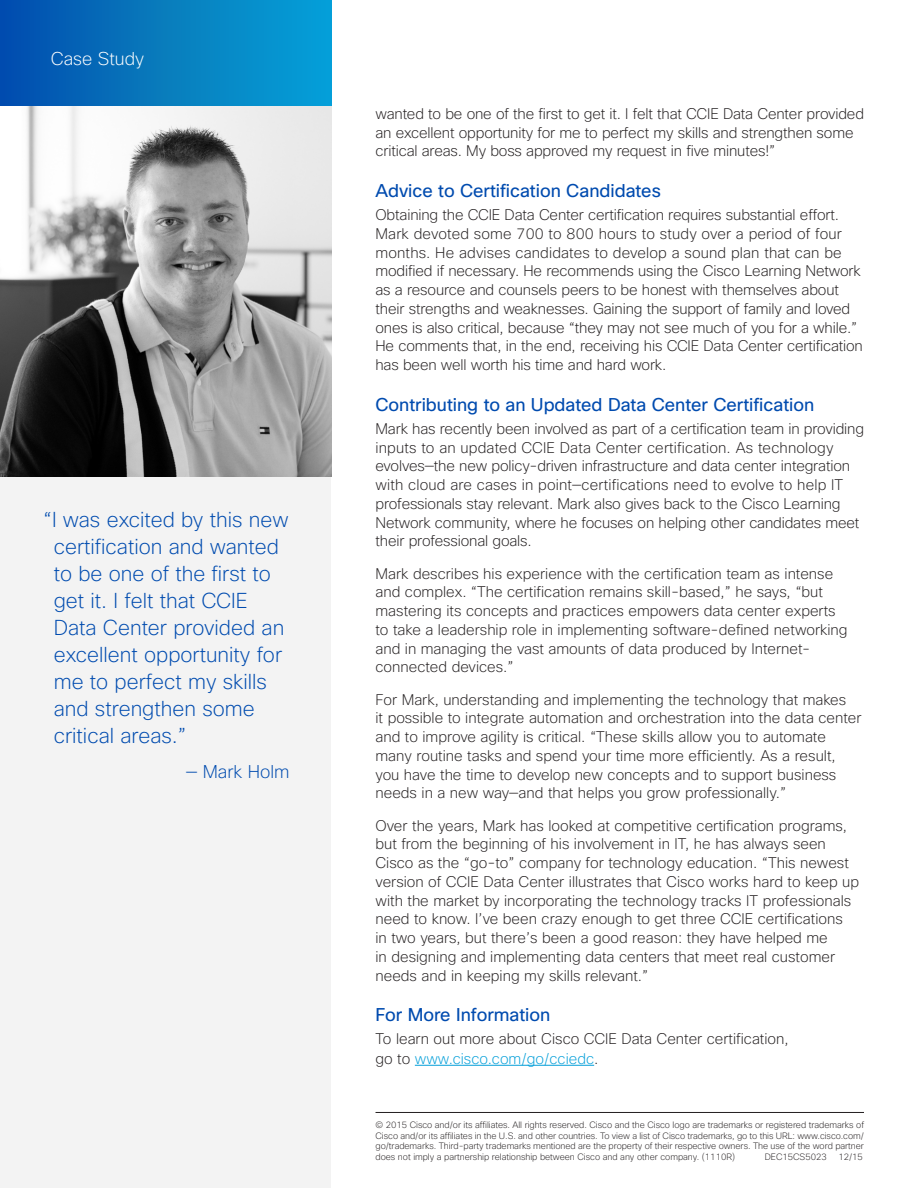
<style>
.page{position:relative;width:918px;height:1188px;background:#fff}
.page>*{position:absolute;margin:0;border:0;box-sizing:border-box;transform-origin:0 0}
.sidebar_content_1{font:200 21px/27px "Cisco Sans";color:#004baf}
.Subhead_1{font:18px "Cisco Sans";color:#004baf}
.t1{font:200 18px "Cisco Sans";color:#fff}
.sidebar_content_1-2{font:200 18px "Cisco Sans";color:#004baf}
.Body_1{font:200 15px/18.8px "Cisco Sans";color:#231f20}
.t2{font:200 9px/10.5px "Cisco Sans";letter-spacing:-.005em;color:#231f20;text-align:justify}
.s1{color:#049fd9}
</style>
<div class="page">
<div style="left:0;top:106px;width:331px;height:1082px;background:#f3f3f3"></div>
<div style="left:0;top:0;width:331px;height:106px;background:linear-gradient(to right,#034eab,#07a4d5)"></div>
<hr style="left:415px;top:1065px;width:179px;height:1px;background:#049fd9">
<hr style="left:376px;top:1112px;width:488px;height:1px;background:#231f20">
<img style="left:0;top:106px;width:331px;height:371px">
<p class="t1" style="left:51px;top:47px;width:95px">Case Study</p>
<p class="sidebar_content_1" style="left:54px;top:507px;width:236px;text-indent:-10px">“I was excited by this new certification and wanted to be one of the first to get it. I felt that CCIE<br>Data Center provided an excellent opportunity for me to perfect my skills and strengthen some critical areas.”</p>
<p class="sidebar_content_1-2" style="left:186px;top:760px;width:105px">— Mark Holm</p>
<p class="Body_1" style="left:376px;top:105px;width:490px">wanted to be one of the first to get it. I felt that CCIE Data Center provided an excellent opportunity for me to perfect my skills and strengthen some critical areas. My boss approved my request in five minutes!”</p>
<p class="Subhead_1" style="left:376px;top:179px;width:287px">Advice to Certification Candidates</p>
<p class="Body_1" style="left:376px;top:206px;width:489px">Obtaining the CCIE Data Center certification requires substantial effort.<br>Mark devoted some 700 to 800 hours to study over a period of four months. He advises candidates to develop a sound plan that can be modified if necessary. He recommends using the Cisco Learning Network as a resource and counsels peers to be honest with themselves about their strengths and weaknesses. Gaining the support of family and loved ones is also critical, because “they may not see much of you for a while.” He comments that, in the end, receiving his CCIE Data Center certification has been well worth his time and hard work.</p>
<p class="Subhead_1" style="left:376px;top:393px;width:440px">Contributing to an Updated Data Center Certification</p>
<p class="Body_1" style="left:376px;top:420px;width:490px">Mark has recently been involved as part of a certification team in providing inputs to an updated CCIE Data Center certification. As technology evolves—the new policy-driven infrastructure and data center integration with cloud are cases in point—certifications need to evolve to help IT professionals stay relevant. Mark also gives back to the Cisco Learning Network community, where he focuses on helping other candidates meet their professional goals.</p>
<p class="Body_1" style="left:376px;top:564px;width:474px">Mark describes his experience with the certification team as intense and complex. “The certification remains skill-based,” he says, “but mastering its concepts and practices empowers data center experts to take a leadership role in implementing software-defined networking and in managing the vast amounts of data produced by Internet&shy;connected devices.”</p>
<p class="Body_1" style="left:376px;top:690px;width:488px">For Mark, understanding and implementing the technology that makes<br>it possible to integrate automation and orchestration into the data center and to improve agility is critical. “These skills allow you to automate many routine tasks and spend your time more efficiently. As a result, you have the time to develop new concepts and to support business needs in a new way—and that helps you grow professionally.”</p>
<p class="Body_1" style="left:376px;top:816px;width:485px">Over the years, Mark has looked at competitive certification programs, but from the beginning of his involvement in IT, he has always seen Cisco as the “go-to” company for technology education. “This newest version of CCIE Data Center illustrates that Cisco works hard to keep up with the market by incorporating the technology tracks IT professionals need to know. I’ve been crazy enough to get three CCIE certifications<br>in two years, but there’s been a good reason: they have helped me<br>in designing and implementing data centers that meet real customer needs and in keeping my skills relevant.”</p>
<p class="Subhead_1" style="left:376px;top:1003px;width:176px">For More Information</p>
<p class="Body_1" style="left:376px;top:1030px;width:415px;line-height:19.5px">To learn out more about Cisco CCIE Data Center certification, go to <span class="s1">www.cisco.com/go/cciedc</span>.</p>
<p class="t2" style="left:376px;top:1120px;width:490px">© 2015 Cisco and/or its affiliates. All rights reserved. Cisco and the Cisco logo are trademarks or registered trademarks of Cisco and/or its affiliates in the U.S. and other countries. To view a list of Cisco trademarks, go to this URL: www.cisco.com/ go/trademarks. Third-party trademarks mentioned are the property of their respective owners. The use of the word partner does not imply a partnership relationship between Cisco and any other company. (1110R)</p>
<p class="t2" style="left:765px;top:1152px;width:63px">DEC15CS5023</p>
<p class="t2" style="left:838px;top:1152px;width:26px">12/15</p>
</div>
